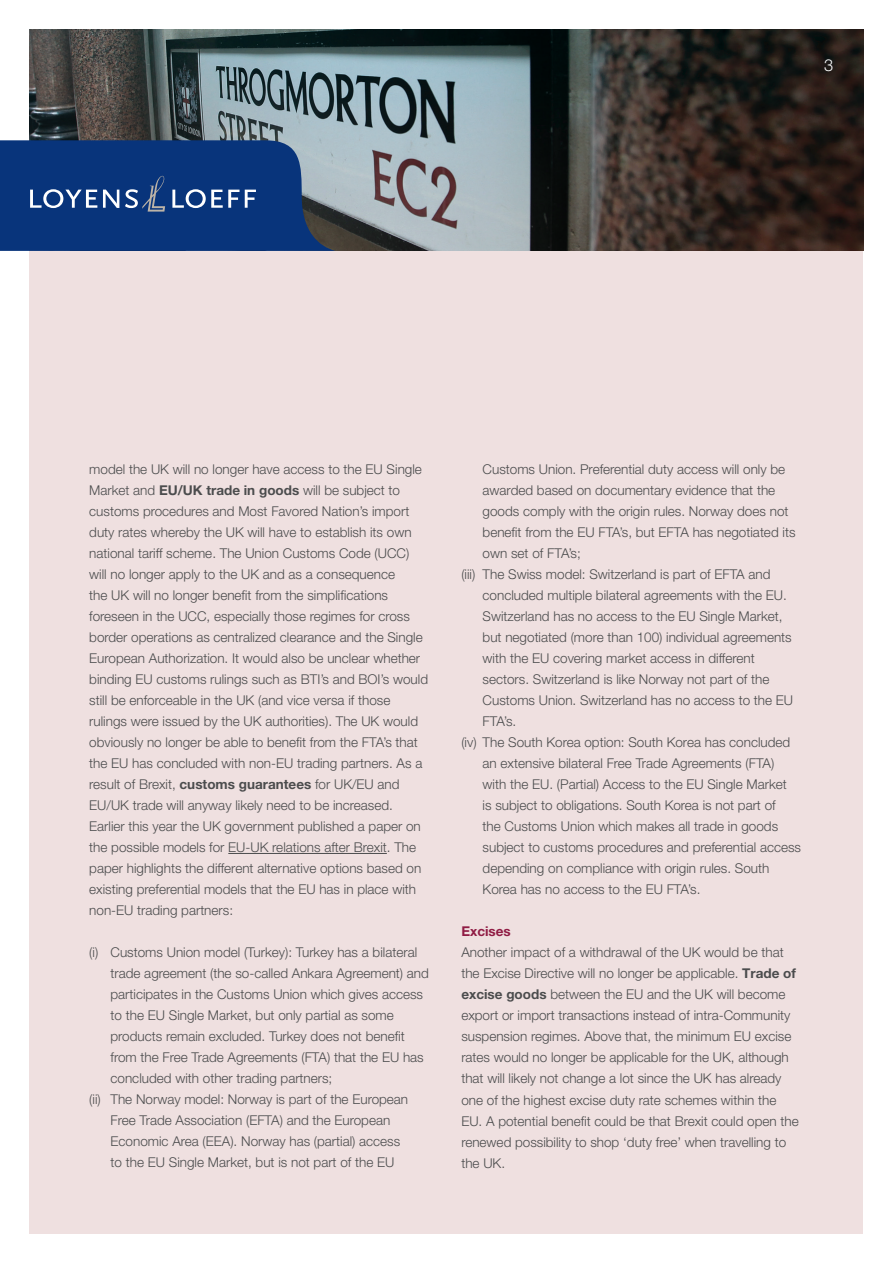
<style>
.page{position:relative;width:893px;height:1263px;background:#fff}
.page>*{position:absolute;margin:0;border:0;box-sizing:border-box;transform-origin:0 0}
.t1{font:300 16.5px "Helvetica Neue LT Pro";color:#fff}
.t2{font:300 13.5px/21px "Helvetica Neue LT Pro";color:#4b4c4d}
.t3{font:700 13.5px "Helvetica Neue LT Pro";color:#901c44}
.s1{font-weight:700}
</style>
<div class="page">
<img style="left:30px;top:30px;width:833px;height:221px">
<svg style="left:820px;top:55px;width:17px;height:21px"></svg>
<div style="left:30px;top:251px;width:833px;height:982px;background:#efe0e0"></div>
<hr style="left:228px;top:853px;width:159px;height:1px;background:#4b4c4d">
<svg style="left:0;top:140px;width:335px;height:111px;background:#1c4381"></svg>
<p class="t1" style="left:824px;top:55px;width:11px">3</p>
<p class="t2" style="left:89px;top:458px;width:340px">model the UK will no longer have access to the EU Single Market and <span class="s1">EU/UK trade in goods</span> will be subject to customs procedures and Most Favored Nation’s import duty rates whereby the UK will have to establish its own national tariff scheme. The Union Customs Code (UCC) will no longer apply to the UK and as a consequence<br>the UK will no longer benefit from the simplifications foreseen in the UCC, especially those regimes for cross border operations as centralized clearance and the Single European Authorization. It would also be unclear whether binding EU customs rulings such as BTI’s and BOI’s would still be enforceable in the UK (and vice versa if those rulings were issued by the UK authorities). The UK would obviously no longer be able to benefit from the FTA’s that the EU has concluded with non-EU trading partners. As a result of Brexit, <span class="s1">customs guarantees</span> for UK/EU and EU/UK trade will anyway likely need to be increased.<br>Earlier this year the UK government published a paper on the possible models for EU-UK relations after Brexit. The paper highlights the different alternative options based on existing preferential models that the EU has in place with non-EU trading partners:</p>
<p class="t2" style="left:89px;top:942px;width:329px">(i) Customs Union model (Turkey): Turkey has a bilateral</p>
<p class="t2" style="left:111px;top:963px;width:320px">trade agreement (the so-called Ankara Agreement) and</p>
<p class="t2" style="left:111px;top:984px;width:314px">participates in the Customs Union which gives access</p>
<p class="t2" style="left:111px;top:1005px;width:285px">to the EU Single Market, but only partial as some</p>
<p class="t2" style="left:111px;top:1026px;width:296px">products remain excluded. Turkey does not benefit</p>
<p class="t2" style="left:111px;top:1047px;width:315px">from the Free Trade Agreements (FTA) that the EU has</p>
<p class="t2" style="left:111px;top:1068px;width:223px">concluded with other trading partners;</p>
<p class="t2" style="left:89px;top:1089px;width:320px">(ii) The Norway model: Norway is part of the European</p>
<p class="t2" style="left:111px;top:1110px;width:281px">Free Trade Association (EFTA) and the European</p>
<p class="t2" style="left:111px;top:1131px;width:291px">Economic Area (EEA). Norway has (partial) access</p>
<p class="t2" style="left:111px;top:1152px;width:285px">to the EU Single Market, but is not part of the EU</p>
<p class="t2" style="left:483px;top:459px;width:304px">Customs Union. Preferential duty access will only be</p>
<p class="t2" style="left:483px;top:480px;width:294px">awarded based on documentary evidence that the</p>
<p class="t2" style="left:483px;top:501px;width:307px">goods comply with the origin rules. Norway does not</p>
<p class="t2" style="left:483px;top:522px;width:314px">benefit from the EU FTA’s, but EFTA has negotiated its</p>
<p class="t2" style="left:483px;top:543px;width:100px">own set of FTA’s;</p>
<p class="t2" style="left:461px;top:564px;width:311px">(iii) The Swiss model: Switzerland is part of EFTA and</p>
<p class="t2" style="left:483px;top:585px;width:306px">concluded multiple bilateral agreements with the EU.</p>
<p class="t2" style="left:483px;top:606px;width:301px">Switzerland has no access to the EU Single Market,</p>
<p class="t2" style="left:483px;top:627px;width:311px">but negotiated (more than 100) individual agreements</p>
<p class="t2" style="left:483px;top:648px;width:274px">with the EU covering market access in different</p>
<p class="t2" style="left:483px;top:669px;width:288px">sectors. Switzerland is like Norway not part of the</p>
<p class="t2" style="left:483px;top:690px;width:312px">Customs Union. Switzerland has no access to the EU</p>
<p class="t2" style="left:483px;top:711px;width:35px">FTA’s.</p>
<p class="t2" style="left:461px;top:732px;width:330px">(iv) The South Korea option: South Korea has concluded</p>
<p class="t2" style="left:483px;top:753px;width:293px">an extensive bilateral Free Trade Agreements (FTA)</p>
<p class="t2" style="left:483px;top:774px;width:306px">with the EU. (Partial) Access to the EU Single Market</p>
<p class="t2" style="left:483px;top:795px;width:295px">is subject to obligations. South Korea is not part of</p>
<p class="t2" style="left:483px;top:816px;width:297px">the Customs Union which makes all trade in goods</p>
<p class="t2" style="left:483px;top:837px;width:320px">subject to customs procedures and preferential access</p>
<p class="t2" style="left:483px;top:858px;width:288px">depending on compliance with origin rules. South</p>
<p class="t2" style="left:483px;top:879px;width:219px">Korea has no access to the EU FTA’s.</p>
<p class="t3" style="left:461px;top:923px;width:51px">Excises</p>
<p class="t2" style="left:461px;top:942px;width:339px">Another impact of a withdrawal of the UK would be that the Excise Directive will no longer be applicable. <span class="s1">Trade of excise goods</span> between the EU and the UK will become export or import transactions instead of intra-Community suspension regimes. Above that, the minimum EU excise rates would no longer be applicable for the UK, although that will likely not change a lot since the UK has already one of the highest excise duty rate schemes within the EU. A potential benefit could be that Brexit could open the renewed possibility to shop ‘duty free’ when travelling to the UK.</p>
</div>
